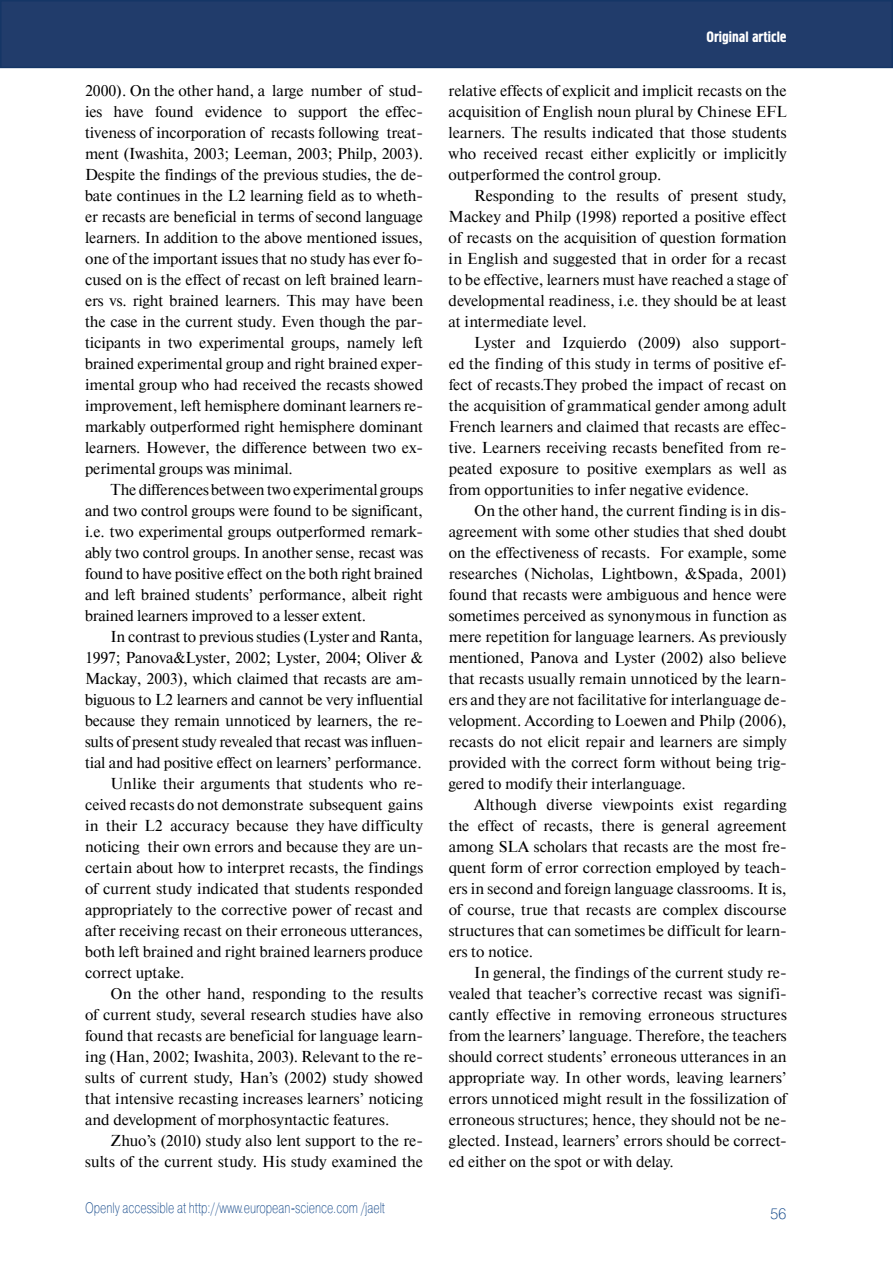
<style>
.page{position:relative;width:893px;height:1263px;background:#fff}
.page>*{position:absolute;margin:0;border:0;box-sizing:border-box;transform-origin:0 0}
.t1{font:15.75px/21px "Newton C";letter-spacing:-.005em;color:#000;text-align:justify}
.t2{font:15px "Pragmatica Light C";color:#124789;scale:.75 1}
.t3{font:15px "Hermes C";color:#fff}
.t4{font:15px "Pragmatica Light C";color:#124789}
</style>
<div class="page">
<div style="left:1px;top:1px;width:891px;height:66px;background:#213c6b"></div>
<div style="left:0;top:0;width:893px;height:68px;border:2px solid #153666"></div>
<p class="t1" style="left:85px;top:80px;width:340px">2000). On the other hand, a large number of stud&shy;ies have found evidence to support the effec&shy;tiveness of incorporation of recasts following treat&shy;ment (Iwashita, 2003; Leeman, 2003; Philp, 2003).<br>Despite the findings of the previous studies, the de&shy;bate continues in the L2 learning field as to wheth&shy;er recasts are beneficial in terms of second language learners. In addition to the above mentioned issues, one of the important issues that no study has ever fo&shy;cused on is the effect of recast on left brained learn&shy;ers vs. right brained learners. This may have been the case in the current study. Even though the par&shy;ticipants in two experimental groups, namely left brained experimental group and right brained exper&shy;imental group who had received the recasts showed improvement, left hemisphere dominant learners re&shy;markably outperformed right hemisphere dominant learners. However, the difference between two ex&shy;perimental groups was minimal.</p>
<p class="t1" style="left:85px;top:479px;width:340px;text-indent:26px">The differences between two experimental groups and two control groups were found to be significant, i.e. two experimental groups outperformed remark&shy;ably two control groups. In another sense, recast was found to have positive effect on the both right brained and left brained students’ performance, albeit right brained learners improved to a lesser extent.</p>
<p class="t1" style="left:111px;top:626px;width:314px">In contrast to previous studies (Lyster and Ranta,</p>
<p class="t1" style="left:85px;top:647px;width:340px">1997; Panova&amp;Lyster, 2002; Lyster, 2004; Oliver &amp;</p>
<p class="t1" style="left:85px;top:668px;width:340px">Mackay, 2003), which claimed that recasts are am-</p>
<p class="t1" style="left:85px;top:689px;width:339px">biguous to L2 learners and cannot be very influential</p>
<p class="t1" style="left:85px;top:710px;width:340px">because they remain unnoticed by learners, the re-</p>
<p class="t1" style="left:85px;top:731px;width:340px">sults of present study revealed that recast was influen-</p>
<p class="t1" style="left:85px;top:752px;width:338px">tial and had positive effect on learners’ performance.</p>
<p class="t1" style="left:111px;top:773px;width:314px">Unlike their arguments that students who re-</p>
<p class="t1" style="left:85px;top:794px;width:339px">ceived recasts do not demonstrate subsequent gains</p>
<p class="t1" style="left:85px;top:815px;width:340px">in their L2 accuracy because they have difficulty</p>
<p class="t1" style="left:85px;top:836px;width:340px">noticing their own errors and because they are un-</p>
<p class="t1" style="left:85px;top:857px;width:340px">certain about how to interpret recasts, the findings</p>
<p class="t1" style="left:85px;top:878px;width:339px">of current study indicated that students responded</p>
<p class="t1" style="left:85px;top:899px;width:339px">appropriately to the corrective power of recast and</p>
<p class="t1" style="left:85px;top:920px;width:340px">after receiving recast on their erroneous utterances,</p>
<p class="t1" style="left:85px;top:941px;width:340px">both left brained and right brained learners produce</p>
<p class="t1" style="left:85px;top:962px;width:101px">correct uptake.</p>
<p class="t1" style="left:111px;top:983px;width:314px">On the other hand, responding to the results</p>
<p class="t1" style="left:85px;top:1004px;width:340px">of current study, several research studies have also</p>
<p class="t1" style="left:85px;top:1025px;width:340px">found that recasts are beneficial for language learn-</p>
<p class="t1" style="left:85px;top:1046px;width:340px">ing (Han, 2002; Iwashita, 2003). Relevant to the re-</p>
<p class="t1" style="left:85px;top:1067px;width:340px">sults of current study, Han’s (2002) study showed</p>
<p class="t1" style="left:85px;top:1088px;width:339px">that intensive recasting increases learners’ noticing</p>
<p class="t1" style="left:85px;top:1109px;width:306px">and development of morphosyntactic features.</p>
<p class="t1" style="left:111px;top:1130px;width:314px">Zhuo’s (2010) study also lent support to the re-</p>
<p class="t1" style="left:85px;top:1151px;width:340px">sults of the current study. His study examined the</p>
<p class="t2" style="left:85px;top:1199px;width:401px">Openly accessible at http://www.european-science.com /jaelt</p>
<p class="t3" style="left:706px;top:29px;width:82px">Original article</p>
<p class="t1" style="left:449px;top:80px;width:340px">relative effects of explicit and implicit recasts on the acquisition of English noun plural by Chinese EFL learners. The results indicated that those students who received recast either explicitly or implicitly outperformed the control group.</p>
<p class="t1" style="left:449px;top:185px;width:340px;text-indent:26px">Responding to the results of present study, Mackey and Philp (1998) reported a positive effect of recasts on the acquisition of question formation in English and suggested that in order for a recast to be effective, learners must have reached a stage of developmental readiness, i.e. they should be at least at intermediate level.</p>
<p class="t1" style="left:449px;top:332px;width:340px;text-indent:25px">Lyster and Izquierdo (2009) also support&shy;ed the finding of this study in terms of positive ef&shy;fect of recasts.They probed the impact of recast on the acquisition of grammatical gender among adult French learners and claimed that recasts are effec&shy;tive. Learners receiving recasts benefited from re&shy;peated exposure to positive exemplars as well as from opportunities to infer negative evidence.</p>
<p class="t1" style="left:449px;top:500px;width:340px;text-indent:25px">On the other hand, the current finding is in dis&shy;agreement with some other studies that shed doubt on the effectiveness of recasts. For example, some researches (Nicholas, Lightbown, &amp;Spada, 2001) found that recasts were ambiguous and hence were sometimes perceived as synonymous in function as mere repetition for language learners. As previously mentioned, Panova and Lyster (2002) also believe that recasts usually remain unnoticed by the learn&shy;ers and they are not facilitative for interlanguage de&shy;velopment. According to Loewen and Philp (2006), recasts do not elicit repair and learners are simply provided with the correct form without being trig&shy;gered to modify their interlanguage.</p>
<p class="t1" style="left:449px;top:794px;width:340px;text-indent:26px">Although diverse viewpoints exist regarding the effect of recasts, there is general agreement among SLA scholars that recasts are the most fre&shy;quent form of error correction employed by teach&shy;ers in second and foreign language classrooms. It is, of course, true that recasts are complex discourse structures that can sometimes be difficult for learn&shy;ers to notice.</p>
<p class="t1" style="left:449px;top:962px;width:340px;text-indent:25px">In general, the findings of the current study re&shy;vealed that teacher’s corrective recast was signifi&shy;cantly effective in removing erroneous structures from the learners’ language. Therefore, the teachers should correct students’ erroneous utterances in an appropriate way. In other words, leaving learners’ errors unnoticed might result in the fossilization of erroneous structures; hence, they should not be ne&shy;glected. Instead, learners’ errors should be correct&shy;ed either on the spot or with delay.</p>
<p class="t4" style="left:770px;top:1205px;width:18px">56</p>
</div>
